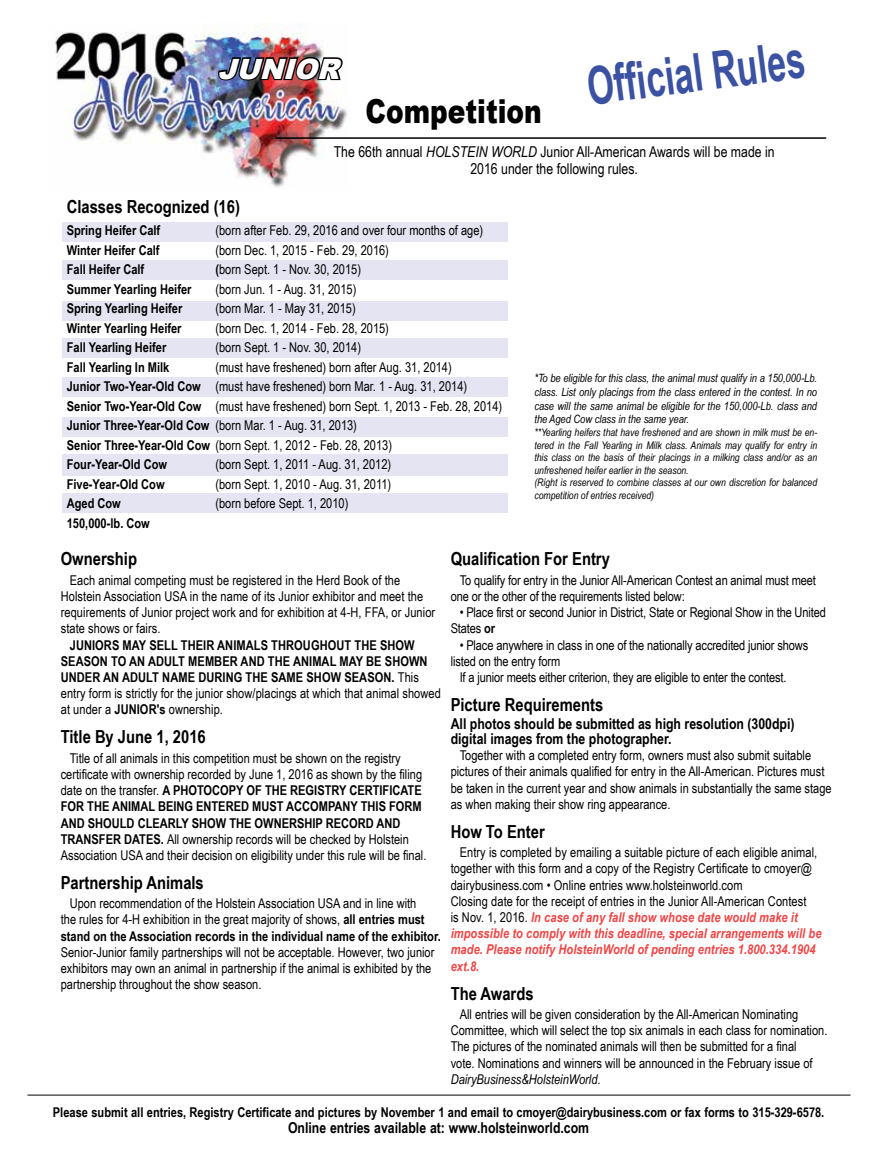
<style>
.page{position:relative;width:878px;height:1175px;background:#fff}
.page>*{position:absolute;margin:0;border:0;box-sizing:border-box;transform-origin:0 0}
.t1{font:700 52.2px "Arial Narrow";color:#3b51a2;scale:.8 1}
.t2{font:900 33px "Arial";color:#000;scale:.8 1}
.t3{font:italic 900 27.9px "Arial";color:#fff}
.t4{font:700 18px "Arial Narrow";color:#000}
.t5{font:700 15px/15px "Arial Narrow";color:#000}
.t6{font:15px/16.5px "Arial Narrow";color:#000;text-align:center}
.t7{font:13.5px/16.2px "Arial Narrow";color:#000}
.t8{font:700 13.5px/16.2px "Arial Narrow";color:#000}
.t9{font:italic 11.4px/13.6px "Arial Narrow";letter-spacing:-.005em;color:#000;text-align:justify}
.t10{font:italic 10.5px/12.6px "Arial Narrow";color:#000}
.s1{font-style:italic}
.s2{font-weight:700}
.s3{font-weight:400}
.s4{font-weight:700;font-style:italic;color:#ef4646}
</style>
<div class="page">
<div style="left:62px;top:222px;width:445px;height:19px;background:#e4e4f2"></div>
<div style="left:62px;top:260px;width:445px;height:19px;background:#e4e4f2"></div>
<div style="left:62px;top:301px;width:445px;height:19px;background:#e4e4f2"></div>
<div style="left:62px;top:338px;width:445px;height:20px;background:#e4e4f2"></div>
<div style="left:62px;top:377px;width:445px;height:20px;background:#e4e4f2"></div>
<div style="left:62px;top:417px;width:445px;height:19px;background:#e4e4f2"></div>
<div style="left:62px;top:454px;width:445px;height:22px;background:#e4e4f2"></div>
<div style="left:62px;top:493px;width:445px;height:20px;background:#e4e4f2"></div>
<img style="left:55px;top:24px;width:292px;height:164px">
<hr style="left:275px;top:137px;width:551px;height:2px;background:#000">
<hr style="left:27px;top:1094px;width:823px;height:1px;background:#000">
<img style="left:217px;top:55px;width:128px;height:28px">
<h3 class="t3" style="left:217px;top:48px;width:133px">JUNIOR</h3>
<h2 class="t2" style="left:365px;top:87px;width:222px">Competition</h2>
<h1 class="t1" style="left:582px;top:47px;width:275px;rotate:-7deg">Official Rules</h1>
<p class="t6" style="left:334px;top:143px;width:442px">The 66th annual <span class="s1">HOLSTEIN WORLD</span> Junior All-American Awards will be made in<br>2016 under the following rules.</p>
<h3 class="t4" style="left:67px;top:192px;width:175px">Classes Recognized (16)</h3>
<p class="t8" style="left:67px;top:221px;width:95px">Spring Heifer Calf</p>
<p class="t7" style="left:215px;top:222px;width:269px">(born after Feb. 29, 2016 and over four months of age)</p>
<p class="t8" style="left:67px;top:241px;width:94px">Winter Heifer Calf</p>
<p class="t7" style="left:215px;top:241px;width:175px">(born Dec. 1, 2015 - Feb. 29, 2016)</p>
<p class="t8" style="left:67px;top:260px;width:79px">Fall Heifer Calf</p>
<p class="t7" style="left:215px;top:261px;width:147px"><span class="s2">(</span>born Sept. 1 - Nov. 30, 2015)</p>
<p class="t8" style="left:67px;top:280px;width:126px">Summer Yearling Heifer</p>
<p class="t7" style="left:215px;top:280px;width:142px">(born Jun. 1 - Aug. 31, 2015)</p>
<p class="t8" style="left:67px;top:299px;width:117px">Spring Yearling Heifer</p>
<p class="t7" style="left:215px;top:300px;width:142px">(born Mar. 1 - May 31, 2015)</p>
<p class="t8" style="left:67px;top:319px;width:116px">Winter Yearling Heifer</p>
<p class="t7" style="left:215px;top:319px;width:175px">(born Dec. 1, 2014 - Feb. 28, 2015)</p>
<p class="t8" style="left:67px;top:338px;width:101px">Fall Yearling Heifer</p>
<p class="t7" style="left:215px;top:339px;width:147px">(born Sept. 1 - Nov. 30, 2014)</p>
<p class="t8" style="left:67px;top:358px;width:104px">Fall Yearling In Milk</p>
<p class="t7" style="left:67px;top:356px;width:437px;line-height:19.5px;text-indent:148px">(must have freshened) born after Aug. 31, 2014)<br><span class="s2">Junior Two-Year-Old Cow</span> (must have freshened) born Mar. 1 - Aug. 31, 2014)<br><span class="s2">Senior Two-Year-Old Cow</span> (must have freshened) born Sept. 1, 2013 - Feb. 28, 2014)<br><span class="s2">Junior Three-Year-Old Cow</span> (born Mar. 1 - Aug. 31, 2013)<br><span class="s2">Senior Three-Year-Old Cow</span> (born Sept. 1, 2012 - Feb. 28, 2013)<br><span class="s2">Four-Year-Old Cow</span></p>
<p class="t7" style="left:215px;top:456px;width:177px">(born Sept. 1, 2011 - Aug. 31, 2012)</p>
<p class="t8" style="left:67px;top:475px;width:99px">Five-Year-Old Cow</p>
<p class="t7" style="left:215px;top:475px;width:177px">(born Sept. 1, 2010 - Aug. 31, 2011)</p>
<p class="t8" style="left:67px;top:494px;width:56px">Aged Cow</p>
<p class="t7" style="left:215px;top:495px;width:134px">(born before Sept. 1, 2010)</p>
<p class="t8" style="left:67px;top:514px;width:85px">150,000-lb. Cow</p>
<p class="t9" style="left:534px;top:371px;width:284px">*To be eligible for this class, the animal must qualify in a 150,000-Lb. class. List only placings from the class entered in the contest. In no case will the same animal be eligible for the 150,000-Lb. class and the Aged Cow class in the same year.</p>
<p class="t10" style="left:534px;top:426px;width:284px">**Yearling heifers that have freshened and are shown in milk must be en&shy;tered in the Fall Yearling in Milk class. Animals may qualify for entry in this class on the basis of their placings in a milking class and/or as an unfreshened heifer earlier in the season.<br>(Right is reserved to combine classes at our own discretion for balanced competition of entries received)</p>
<h3 class="t4" style="left:61px;top:545px;width:78px">Ownership</h3>
<p class="t7" style="left:61px;top:571px;width:376px;text-indent:9px">Each animal competing must be registered in the Herd Book of the Holstein Association USA in the name of its Junior exhibitor and meet the requirements of Junior project work and for exhibition at 4-H, FFA, or Junior state shows or fairs.</p>
<p class="t8" style="left:61px;top:636px;width:381px;text-indent:9px">JUNIORS MAY SELL THEIR ANIMALS THROUGHOUT THE SHOW SEASON TO AN ADULT MEMBER AND THE ANIMAL MAY BE SHOWN UNDER AN ADULT NAME DURING THE SAME SHOW SEASON. <span class="s3">This entry form is strictly for the junior show/placings at which that animal showed at under a</span> JUNIOR's <span class="s3">ownership.</span></p>
<h3 class="t4" style="left:61px;top:723px;width:146px">Title By June 1, 2016</h3>
<p class="t7" style="left:61px;top:749px;width:367px;text-indent:9px">Title of all animals in this competition must be shown on the registry certificate with ownership recorded by June 1, 2016 as shown by the filing date on the transfer. <span class="s2">A PHOTOCOPY OF THE REGISTRY CERTIFICATE FOR THE ANIMAL BEING ENTERED MUST ACCOMPANY THIS FORM AND SHOULD CLEARLY SHOW THE OWNERSHIP RECORD AND TRANSFER DATES.</span> All ownership records will be checked by Holstein Association USA and their decision on eligibility under this rule will be final.</p>
<h3 class="t4" style="left:61px;top:869px;width:145px">Partnership Animals</h3>
<p class="t7" style="left:61px;top:894px;width:381px;text-indent:9px">Upon recommendation of the Holstein Association USA and in line with<br>the rules for 4-H exhibition in the great majority of shows, <span class="s2">all entries must stand on the Association records in the individual name of the exhibitor.</span></p>
<p class="t7" style="left:61px;top:943px;width:375px">Senior-Junior family partnerships will not be acceptable. However, two junior exhibitors may own an animal in partnership if the animal is exhibited by the partnership throughout the show season.</p>
<h3 class="t4" style="left:450px;top:545px;width:161px">Qualification For Entry</h3>
<p class="t7" style="left:450px;top:571px;width:367px;text-indent:9px">To qualify for entry in the Junior All-American Contest an animal must meet one or the other of the requirements listed below:</p>
<p class="t7" style="left:450px;top:603px;width:377px;text-indent:9px">• Place first or second Junior in District, State or Regional Show in the United<br>States <span class="s2">or</span></p>
<p class="t7" style="left:459px;top:636px;width:350px">• Place anywhere in class in one of the nationally accredited junior shows</p>
<p class="t7" style="left:450px;top:652px;width:111px">listed on the entry form</p>
<p class="t7" style="left:459px;top:668px;width:328px">If a junior meets either criterion, they are eligible to enter the contest.</p>
<h3 class="t4" style="left:450px;top:691px;width:154px">Picture Requirements</h3>
<p class="t5" style="left:450px;top:715px;width:345px">All photos should be submitted as high resolution (300dpi) digital images from the photographer.</p>
<p class="t7" style="left:450px;top:747px;width:382px;text-indent:9px">Together with a completed entry form, owners must also submit suitable pictures of their animals qualified for entry in the All-American. Pictures must be taken in the current year and show animals in substantially the same stage as when making their show ring appearance.</p>
<h3 class="t4" style="left:450px;top:818px;width:96px">How To Enter</h3>
<p class="t7" style="left:450px;top:843px;width:372px;text-indent:9px">Entry is completed by emailing a suitable picture of each eligible animal, together with this form and a copy of the Registry Certificate to cmoyer@ dairybusiness.com • Online entries www.holsteinworld.com<br>Closing date for the receipt of entries in the Junior All-American Contest<br>is Nov. 1, 2016. <span class="s4">In case of any fall show whose date would make it impossible to comply with this deadline, special arrangements will be made. Please notify HolsteinWorld of pending entries 1.800.334.1904 ext.8.</span></p>
<h3 class="t4" style="left:450px;top:979px;width:84px">The Awards</h3>
<p class="t7" style="left:450px;top:1005px;width:378px;text-indent:9px">All entries will be given consideration by the All-American Nominating Committee, which will select the top six animals in each class for nomination.<br>The pictures of the nominated animals will then be submitted for a final<br>vote. Nominations and winners will be announced in the February issue of <span class="s1">DairyBusiness&amp;HolsteinWorld</span>.</p>
<p class="t8" style="left:53px;top:1103px;width:773px">Please submit all entries, Registry Certificate and pictures by November 1 and email to cmoyer@dairybusiness.com or fax forms to 315-329-6578.</p>
<p class="t5" style="left:288px;top:1119px;width:303px">Online entries available at: www.holsteinworld.com</p>
</div>
